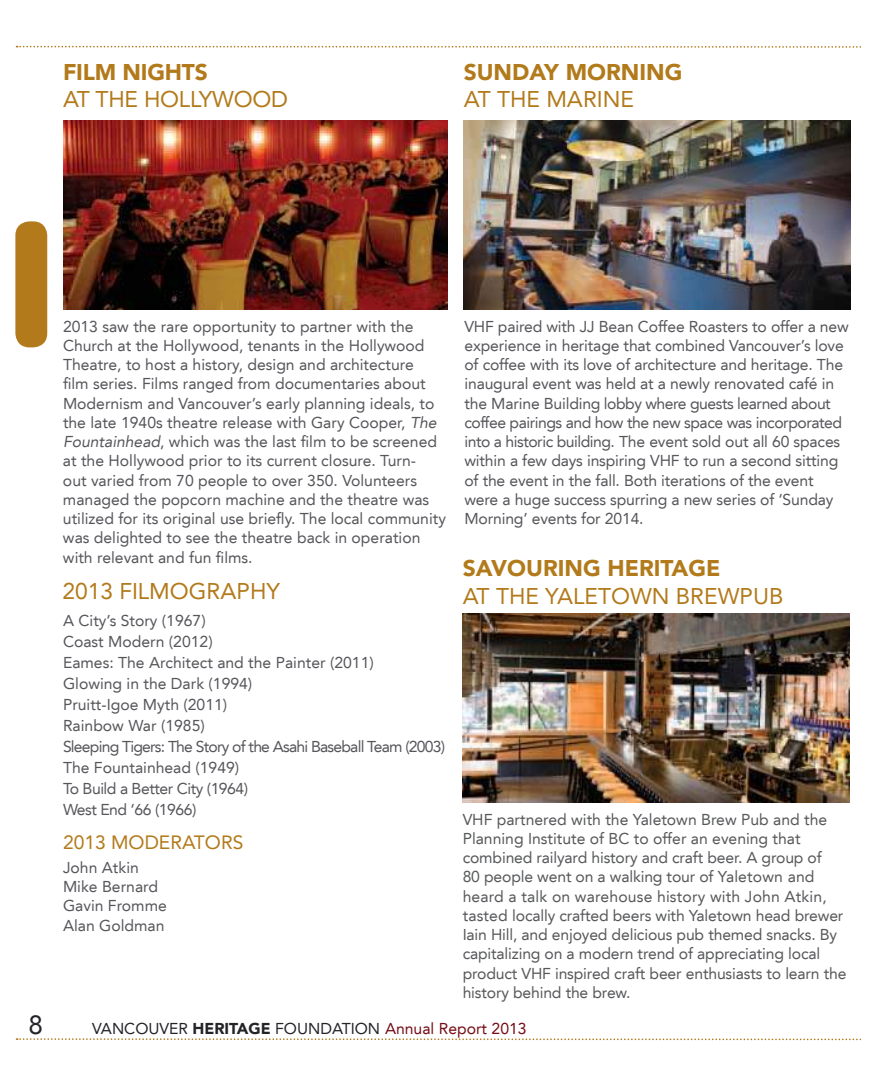
<style>
.page{position:relative;width:882px;height:1071px;background:#fff}
.page>*{position:absolute;margin:0;border:0;box-sizing:border-box;transform-origin:0 0}
.t1{font:26.25px "Avenir LT";color:#232328}
.t2{font:22.75px "Avenir LT";color:#b27a1a}
.t3{font:900 22.75px "Avenir LT";color:#b27a1a}
.t4{font:19.25px "Avenir LT";color:#b27a1a}
.t5{font:15.75px/19.2px "Avenir LT";color:#56565b}
.t6{font:15.75px/19.2px "Avenir LT";letter-spacing:-.01em;color:#57585a}
.t7{font:15.75px "Avenir LT";color:#232328}
.s1{font-style:italic}
.s2{font-weight:900}
.s3{color:#760c16}
</style>
<div class="page">
<svg style="left:17px;top:45px;width:844px;height:3px"></svg>
<svg style="left:17px;top:1038px;width:844px;height:3px"></svg>
<div style="left:15px;top:221px;width:32px;height:126px;background:#b27a1a;border-radius:14px"></div>
<img style="left:63px;top:121px;width:384px;height:189px">
<img style="left:464px;top:121px;width:386px;height:189px">
<img style="left:463px;top:614px;width:387px;height:189px">
<h2 class="t3" style="left:63px;top:63px;width:146px">FILM NIGHTS</h2>
<h2 class="t2" style="left:63px;top:90px;width:227px">AT THE HOLLYWOOD</h2>
<h2 class="t3" style="left:464px;top:63px;width:220px">SUNDAY MORNING</h2>
<h2 class="t2" style="left:464px;top:90px;width:172px">AT THE MARINE</h2>
<p class="t5" style="left:63px;top:318px;width:384px">2013 saw the rare opportunity to partner with the Church at the Hollywood, tenants in the Hollywood Theatre, to host a history, design and architecture<br>film series. Films ranged from documentaries about Modernism and Vancouver’s early planning ideals, to the late 1940s theatre release with Gary Cooper, <span class="s1">The Fountainhead</span>, which was the last film to be screened at the Hollywood prior to its current closure. Turn-<br>out varied from 70 people to over 350. Volunteers managed the popcorn machine and the theatre was utilized for its original use briefly. The local community was delighted to see the theatre back in operation with relevant and fun films.</p>
<h2 class="t2" style="left:62px;top:581px;width:219px">2013 FILMOGRAPHY</h2>
<p class="t5" style="left:63px;top:612px;width:384px;line-height:21px">A City’s Story (1967)<br>Coast Modern (2012)<br>Eames: The Architect and the Painter (2011)<br>Glowing in the Dark (1994)<br>Pruitt-Igoe Myth (2011)<br>Rainbow War (1985)<br>Sleeping Tigers: The Story of the Asahi Baseball Team (2003)<br>The Fountainhead (1949)<br>To Build a Better City (1964)<br>West End ‘66 (1966)</p>
<p class="t4" style="left:63px;top:834px;width:182px">2013 MODERATORS</p>
<p class="t5" style="left:63px;top:859px;width:105px">John Atkin<br>Mike Bernard<br>Gavin Fromme<br>Alan Goldman</p>
<p class="t5" style="left:464px;top:318px;width:386px">VHF paired with JJ Bean Coffee Roasters to offer a new experience in heritage that combined Vancouver’s love of coffee with its love of architecture and heritage. The inaugural event was held at a newly renovated café in the Marine Building lobby where guests learned about coffee pairings and how the new space was incorporated into a historic building. The event sold out all 60 spaces within a few days inspiring VHF to run a second sitting of the event in the fall. Both iterations of the event were a huge success spurring a new series of ‘Sunday Morning’ events for 2014.</p>
<h2 class="t3" style="left:463px;top:559px;width:259px">SAVOURING HERITAGE</h2>
<h2 class="t2" style="left:463px;top:586px;width:322px">AT THE YALETOWN BREWPUB</h2>
<p class="t6" style="left:463px;top:811px;width:385px">VHF partnered with the Yaletown Brew Pub and the Planning Institute of BC to offer an evening that combined railyard history and craft beer. A group of<br>80 people went on a walking tour of Yaletown and heard a talk on warehouse history with John Atkin, tasted locally crafted beers with Yaletown head brewer Iain Hill, and enjoyed delicious pub themed snacks. By capitalizing on a modern trend of appreciating local product VHF inspired craft beer enthusiasts to learn the history behind the brew.</p>
<h1 class="t1" style="left:29px;top:1014px;width:16px">8</h1>
<p class="t7" style="left:92px;top:1021px;width:436px">VANCOUVER <span class="s2">HERITAGE</span> FOUNDATION <span class="s3">Annual Report 2013</span></p>
</div>
